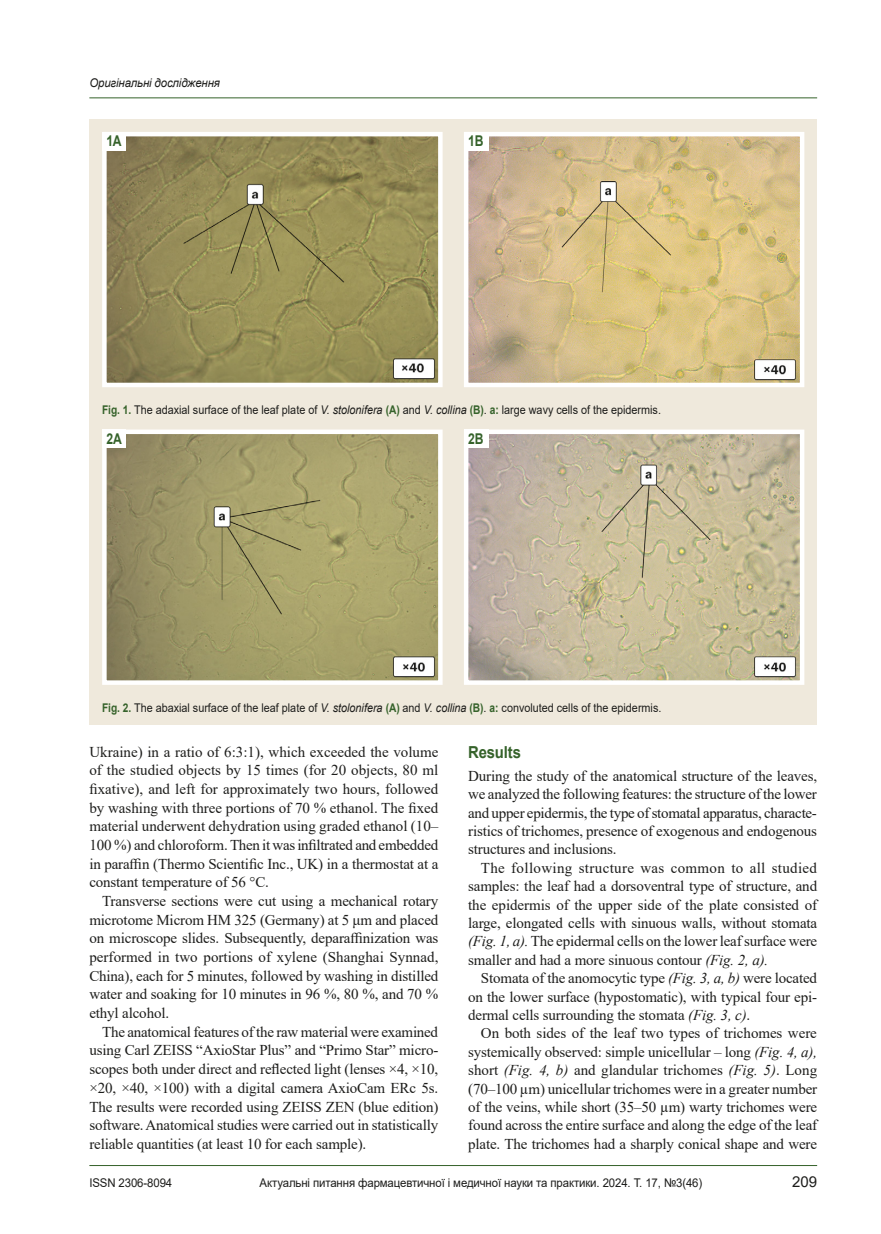
<style>
.page{position:relative;width:881px;height:1234px;background:#fff}
.page>*{position:absolute;margin:0;border:0;box-sizing:border-box;transform-origin:0 0}
.nazva{font:700 16.5px "Arial";letter-spacing:-.01em;color:#35622a;scale:.9 1}
.tecst{font:15px/18.6px "Times New Roman";letter-spacing:-.01em;color:#1d1d1b;text-align:justify}
.tecst_1{font:15px/18.5px "Times New Roman";letter-spacing:-.01em;color:#1d1d1b;text-align:justify}
.t1{font:15px "Arial";color:#1d1d1b}
.номер_рис{font:700 14.85px "Arial";color:#35622a;scale:.82 1}
.примечание{font:12px "Arial";color:#1d1d1b;scale:.9 1}
.примечание-2{font:12px "Arial";color:#1d1d1b;scale:.95 1}
.t2{font:italic 12px "Arial";letter-spacing:-.01em;color:#1d1d1b;scale:.95 1}
.s1{font-weight:700;color:#35622a}
.s2{font-style:italic}
</style>
<div class="page">
<hr style="left:89px;top:1164px;width:727px;height:1px;background:#35622a">
<hr style="left:89px;top:97px;width:727px;height:1px;background:#35622a">
<div style="left:89px;top:119px;width:727px;height:605px;background:#efe9dc"></div>
<svg style="left:102px;top:132px;width:341px;height:255px;background:#9b9361"></svg>
<svg style="left:464px;top:132px;width:341px;height:255px;background:#d6c08f"></svg>
<svg style="left:102px;top:429px;width:341px;height:256px;background:#a8a273"></svg>
<svg style="left:464px;top:429px;width:341px;height:256px;background:#c6bca0"></svg>
<div style="left:102px;top:132px;width:23px;height:18px;background:#fff"></div>
<div style="left:102px;top:429px;width:24px;height:19px;background:#fff"></div>
<div style="left:463px;top:132px;width:25px;height:18px;background:#fff"></div>
<div style="left:463px;top:429px;width:25px;height:19px;background:#fff"></div>
<p class="t2" style="left:89px;top:75px;width:139px">Оригінальні дослідження</p>
<p class="номер_рис" style="left:106px;top:130px;width:20px">1A</p>
<p class="номер_рис" style="left:468px;top:130px;width:20px">1B</p>
<p class="примечание" style="left:102px;top:402px;width:622px"><span class="s1">Fig. 1.</span> The adaxial surface of the leaf plate of <span class="s2">V. stolonifera</span> <span class="s1">(A)</span> and <span class="s2">V. сollina</span> <span class="s1">(B)</span>. <span class="s1">а:</span> large wavy cells of the epidermis.</p>
<p class="номер_рис" style="left:106px;top:428px;width:20px">2A</p>
<p class="номер_рис" style="left:468px;top:428px;width:20px">2B</p>
<p class="примечание" style="left:102px;top:699px;width:622px"><span class="s1">Fig. 2.</span> The abaxial surface of the leaf plate of <span class="s2">V. stolonifera</span> <span class="s1">(А)</span> and <span class="s2">V. сollina</span> <span class="s1">(В)</span>. <span class="s1">а:</span> convoluted cells of the epidermis.</p>
<p class="tecst" style="left:89px;top:741px;width:350px">Ukraine) in a ratio of 6:3:1), which exceeded the volume of the studied objects by 15 times (for 20 objects, 80 ml fixative), and left for approximately two hours, followed by washing with three portions of 70 % ethanol. The fixed material underwent dehydration using graded ethanol (10– 100 %) and chloroform. Then it was infiltrated and embedded in paraffin (Thermo Scientific Inc., UK) in a thermostat at a constant temperature of 56 °C.</p>
<p class="tecst" style="left:89px;top:891px;width:350px;text-indent:13px">Transverse sections were cut using a mechanical rotary microtome Microm HM 325 (Germany) at 5 μm and placed on microscope slides. Subsequently, deparaffinization was performed in two portions of xylene (Shanghai Synnad, China), each for 5 minutes, followed by washing in distilled water and soaking for 10 minutes in 96 %, 80 %, and 70 % ethyl alcohol.</p>
<p class="tecst" style="left:89px;top:1021px;width:350px;text-indent:13px">The anatomical features of the raw material were examined using Carl ZEISS “AxioStar Plus” and “Primo Star” micro&shy;scopes both under direct and reflected light (lenses ×4, ×10, ×20, ×40, ×100) with a digital camera AxioCam ERc 5s.<br>The results were recorded using ZEISS ZEN (blue edition) software. Anatomical studies were carried out in statistically reliable quantities (at least 10 for each sample).</p>
<p class="nazva" style="left:468px;top:740px;width:60px">Results</p>
<p class="tecst_1" style="left:468px;top:765px;width:350px">During the study of the anatomical structure of the leaves, we analyzed the following features: the structure of the lower and upper epidermis, the type of stomatal apparatus, characte&shy;ristics of trichomes, presence of exogenous and endogenous structures and inclusions.</p>
<p class="tecst" style="left:468px;top:857px;width:350px;text-indent:13px">The following structure was common to all studied samples: the leaf had a dorsoventral type of structure, and the epidermis of the upper side of the plate consisted of large, elongated cells with sinuous walls, without stomata <span class="s2">(Fig. 1, a).</span> The epidermal cells on the lower leaf surface were smaller and had a more sinuous contour <span class="s2">(Fig. 2, a).</span></p>
<p class="tecst" style="left:468px;top:968px;width:350px;text-indent:13px">Stomata of the anomocytic type <span class="s2">(Fig. 3, a, b)</span> were located on the lower surface (hypostomatic), with typical four epi&shy;dermal cells surrounding the stomata <span class="s2">(Fig. 3, c)</span>.</p>
<p class="tecst" style="left:468px;top:1023px;width:350px;text-indent:13px">On both sides of the leaf two types of trichomes were systemically observed: simple unicellular – long <span class="s2">(Fig. 4, a), </span>short <span class="s2">(Fig. 4, b)</span> and glandular trichomes <span class="s2">(Fig. 5)</span>. Long (70–100 µm) unicellular trichomes were in a greater number of the veins, while short (35–50 µm) warty trichomes were found across the entire surface and along the edge of the leaf plate. The trichomes had a sharply conical shape and were</p>
<p class="примечание-2" style="left:89px;top:1174px;width:89px">ISSN 2306-8094</p>
<p class="примечание-2" style="left:259px;top:1174px;width:467px">Актуальні питання фармацевтичної і медичної науки та практики. 2024. Т. 17, №3(46)</p>
<p class="t1" style="left:791px;top:1171px;width:27px">209</p>
</div>
